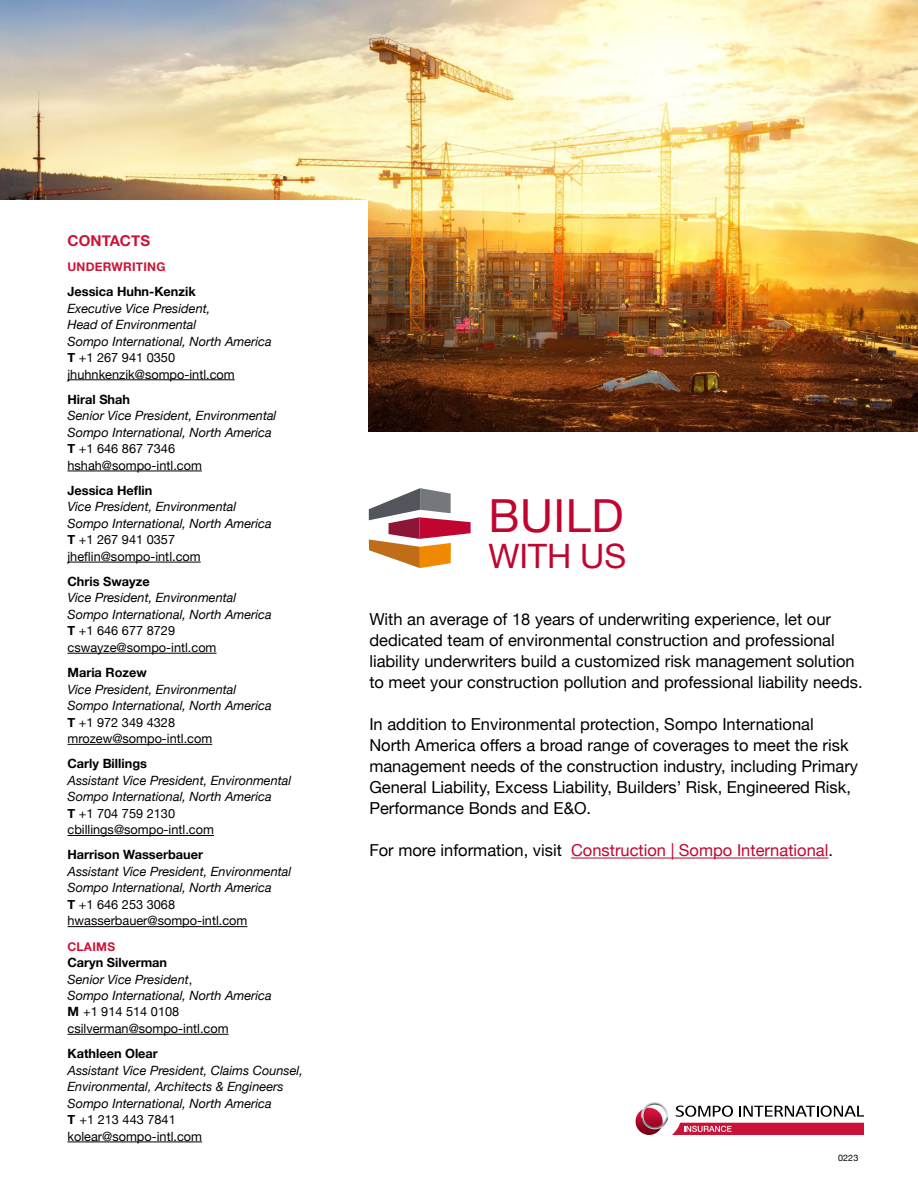
<style>
.page{position:relative;width:918px;height:1188px;background:#fff}
.page>*{position:absolute;margin:0;border:0;box-sizing:border-box;transform-origin:0 0}
.t1{font:45.6px "Helvetica Neue";letter-spacing:.01em;color:#c00630}
.t2{font:33.6px "Helvetica Neue";letter-spacing:-.005em;color:#c00630}
.t3{font:16.5px/21px "Helvetica Neue";color:#000}
.t4{font:16.5px "Helvetica Neue";color:#c00630}
.t5{font:700 15px "Helvetica Neue";letter-spacing:.005em;color:#cc1337}
.t6{font:italic 12.75px/16.5px "Helvetica Neue";color:#000}
.t7{font:700 12.75px "Helvetica Neue";color:#000}
.t8{font:700 12px "Helvetica Neue";letter-spacing:.02em;color:#cc1337}
.t9{font:9px "Helvetica Neue";color:#000}
.s1{font-weight:700;font-style:normal}
.s2{font-style:normal}
.s3{color:#000}
</style>
<div class="page">
<img style="left:0;top:0;width:918px;height:432px">
<div style="left:0;top:201px;width:367px;height:812px;background:#fff"></div>
<svg style="left:636px;top:1108px;width:27px;height:27px"></svg>
<svg style="left:641px;top:1102px;width:223px;height:33px"></svg>
<hr style="left:571px;top:858px;width:257px;height:1px;background:#c00630">
<svg style="left:369px;top:488px;width:102px;height:80px"></svg>
<hr style="left:68px;top:379px;width:167px;height:1px;background:#000">
<hr style="left:68px;top:471px;width:134px;height:1px;background:#000">
<hr style="left:68px;top:562px;width:133px;height:1px;background:#000">
<hr style="left:68px;top:653px;width:149px;height:1px;background:#000">
<hr style="left:68px;top:744px;width:144px;height:1px;background:#000">
<hr style="left:68px;top:835px;width:146px;height:1px;background:#000">
<hr style="left:68px;top:926px;width:179px;height:1px;background:#000">
<hr style="left:68px;top:1034px;width:161px;height:1px;background:#000">
<hr style="left:68px;top:1142px;width:134px;height:1px;background:#000">
<p class="t5" style="left:68px;top:229px;width:84px">CONTACTS</p>
<p class="t8" style="left:68px;top:257px;width:99px">UNDERWRITING</p>
<p class="t7" style="left:68px;top:281px;width:130px">Jessica Huhn-Kenzik</p>
<p class="t6" style="left:68px;top:300px;width:206px">Executive Vice President,<br>Head of Environmental<br>Sompo International, North America<br><span class="s1">T</span> <span class="s2">+1 267 941 0350 jhuhnkenzik@sompo-intl.com</span></p>
<p class="t7" style="left:68px;top:389px;width:64px">Hiral Shah</p>
<p class="t6" style="left:68px;top:408px;width:210px">Senior Vice President, Environmental<br>Sompo International, North America<br><span class="s1">T</span> <span class="s2">+1 646 867 7346 hshah@sompo-intl.com</span></p>
<p class="t7" style="left:68px;top:480px;width:86px">Jessica Heflin</p>
<p class="t6" style="left:68px;top:499px;width:206px">Vice President, Environmental<br>Sompo International, North America<br><span class="s1">T</span> <span class="s2">+1 267 941 0357 jheflin@sompo-intl.com</span></p>
<p class="t7" style="left:68px;top:571px;width:84px">Chris Swayze</p>
<p class="t6" style="left:68px;top:590px;width:206px">Vice President, Environmental<br>Sompo International, North America<br><span class="s1">T</span> <span class="s2">+1 646 677 8729 cswayze@sompo-intl.com</span></p>
<p class="t7" style="left:68px;top:663px;width:81px">Maria Rozew</p>
<p class="t6" style="left:68px;top:682px;width:206px">Vice President, Environmental<br>Sompo International, North America<br><span class="s1">T</span> <span class="s2">+1 972 349 4328 mrozew@sompo-intl.com</span></p>
<p class="t7" style="left:68px;top:754px;width:81px">Carly Billings</p>
<p class="t6" style="left:68px;top:773px;width:225px">Assistant Vice President, Environmental<br>Sompo International, North America<br><span class="s1">T</span> <span class="s2">+1 704 759 2130 cbillings@sompo-intl.com</span></p>
<p class="t7" style="left:68px;top:845px;width:137px">Harrison Wasserbauer</p>
<p class="t6" style="left:68px;top:864px;width:225px">Assistant Vice President, Environmental<br>Sompo International, North America<br><span class="s1">T</span> <span class="s2">+1 646 253 3068 hwasserbauer@sompo-intl.com</span></p>
<p class="t8" style="left:68px;top:937px;width:49px">CLAIMS</p>
<p class="t6" style="left:68px;top:955px;width:206px"><span class="s1">Caryn Silverman<br></span>Senior Vice President<span class="s2">,<br></span>Sompo International, North America<br><span class="s1">M</span> <span class="s2">+1 914 514 0108 csilverman@sompo-intl.com</span></p>
<p class="t7" style="left:68px;top:1044px;width:92px">Kathleen Olear</p>
<p class="t6" style="left:68px;top:1063px;width:237px">Assistant Vice President, Claims Counsel,<br>Environmental, Architects &amp; Engineers<br>Sompo International, North America<br><span class="s1">T</span> <span class="s2">+1 213 443 7841 kolear@sompo-intl.com</span></p>
<h1 class="t1" style="left:488px;top:483px;width:137px">BUILD</h1>
<h2 class="t2" style="left:488px;top:532px;width:139px">WITH US</h2>
<p class="t3" style="left:369px;top:610px;width:495px">With an average of 18 years of underwriting experience, let our dedicated team of environmental construction and professional liability underwriters build a customized risk management solution to meet your construction pollution and professional liability needs.</p>
<p class="t3" style="left:369px;top:715px;width:490px">In addition to Environmental protection, Sompo International North America offers a broad range of coverages to meet the risk management needs of the construction industry, including Primary General Liability, Excess Liability, Builders’ Risk, Engineered Risk, Performance Bonds and E&amp;O.</p>
<p class="t4" style="left:369px;top:839px;width:465px"><span class="s3">For more information, visit</span> Construction | Sompo International<span class="s3">.</span></p>
<p class="t9" style="left:838px;top:1151px;width:22px">0223</p>
</div>
